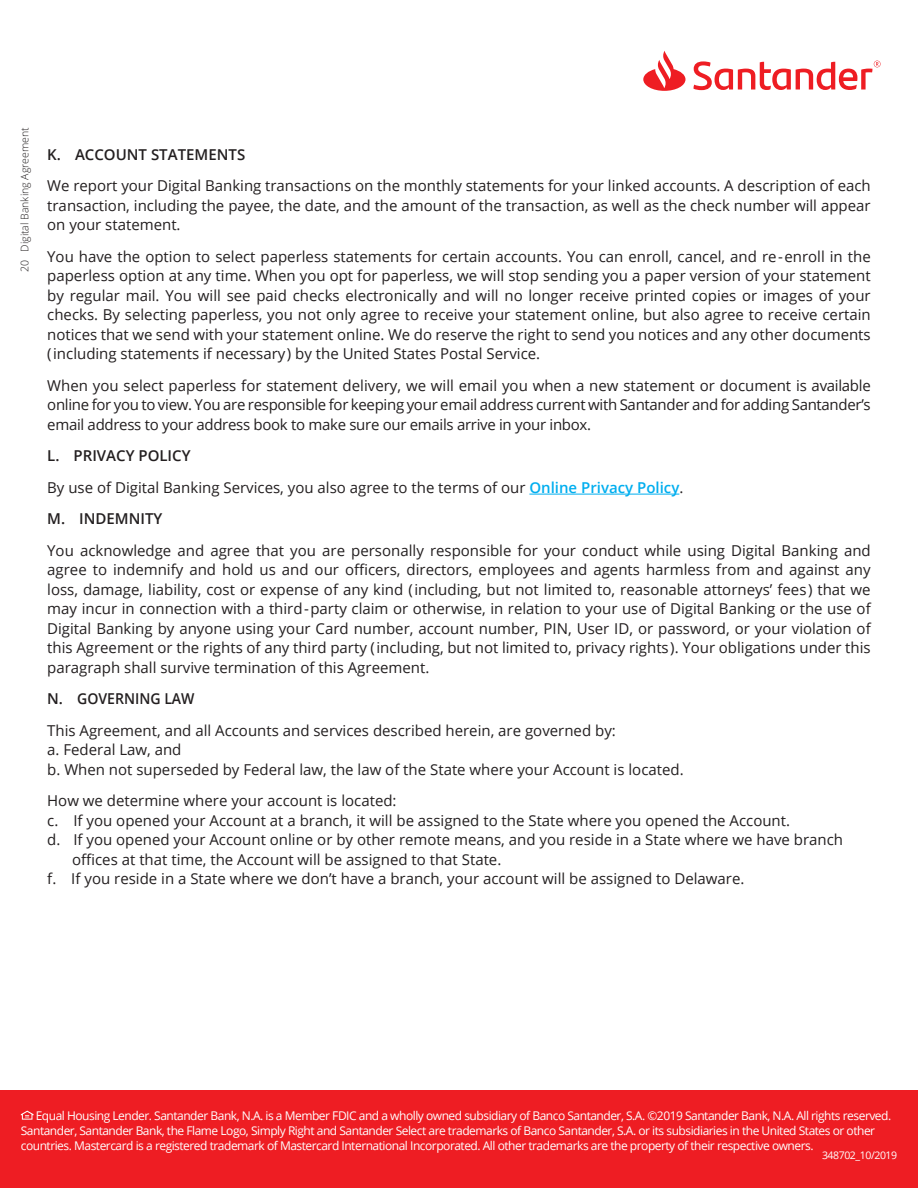
<style>
.page{position:relative;width:918px;height:1188px;background:#fff}
.page>*{position:absolute;margin:0;border:0;box-sizing:border-box;transform-origin:0 0}
.Justification{font:15px/19.5px "Open Sans";color:#231f20;text-align:justify}
.Justification-2{font:600 15px "Open Sans";color:#231f20}
.t1{font:12px/15px "Open Sans";letter-spacing:-.04em;color:#fff}
.t2{font:300 10.5px "Open Sans";color:#231f20}
.t3{font:10.5px "Open Sans";letter-spacing:-.04em;color:#fff}
.s1{font-weight:600;color:#00aeef}
</style>
<div class="page">
<svg style="left:643px;top:51px;width:238px;height:40px"></svg>
<div style="left:0;top:1090px;width:918px;height:98px;background:#ee1d23"></div>
<svg style="left:21px;top:1111px;width:13px;height:9px"></svg>
<hr style="left:529px;top:494px;width:150px;height:1px;background:#00aeef">
<p class="t2" style="left:18px;top:272px;width:146px;rotate:-90deg">20 Digital Banking Agreement</p>
<p class="Justification-2" style="left:47px;top:144px;width:200px">K. ACCOUNT STATEMENTS</p>
<p class="Justification" style="left:47px;top:176px;width:825px">We report your Digital Banking transactions on the monthly statements for your linked accounts. A description of each transaction, including the payee, the date, and the amount of the transaction, as well as the check number will appear on your statement.</p>
<p class="Justification" style="left:47px;top:246px;width:825px">You have the option to select paperless statements for certain accounts. You can enroll, cancel, and re - enroll in the paperless option at any time. When you opt for paperless, we will stop sending you a paper version of your statement by regular mail. You will see paid checks electronically and will no longer receive printed copies or images of your checks. By selecting paperless, you not only agree to receive your statement online, but also agree to receive certain notices that we send with your statement online. We do reserve the right to send you notices and any other documents ( including statements if necessary ) by the United States Postal Service.</p>
<p class="Justification" style="left:47px;top:375px;width:825px">When you select paperless for statement delivery, we will email you when a new statement or document is available online for you to view. You are responsible for keeping your email address current with Santander and for adding Santander’s email address to your address book to make sure our emails arrive in your inbox.</p>
<p class="Justification-2" style="left:47px;top:446px;width:145px">L. PRIVACY POLICY</p>
<p class="Justification" style="left:47px;top:477px;width:638px">By use of Digital Banking Services, you also agree to the terms of our <span class="s1">Online Privacy Policy</span>.</p>
<p class="Justification-2" style="left:47px;top:509px;width:117px">M. INDEMNITY</p>
<p class="Justification" style="left:47px;top:540px;width:825px">You acknowledge and agree that you are personally responsible for your conduct while using Digital Banking and agree to indemnify and hold us and our officers, directors, employees and agents harmless from and against any loss, damage, liability, cost or expense of any kind ( including, but not limited to, reasonable attorneys’ fees ) that we may incur in connection with a third - party claim or otherwise, in relation to your use of Digital Banking or the use of Digital Banking by anyone using your Card number, account number, PIN, User ID, or password, or your violation of this Agreement or the rights of any third party ( including, but not limited to, privacy rights ). Your obligations under this paragraph shall survive termination of this Agreement.</p>
<p class="Justification-2" style="left:47px;top:689px;width:149px">N. GOVERNING LAW</p>
<p class="Justification" style="left:47px;top:720px;width:638px;text-align:left">This Agreement, and all Accounts and services described herein, are governed by:<br>a. Federal Law, and<br>b. When not superseded by Federal law, the law of the State where your Account is located.</p>
<p class="Justification" style="left:47px;top:791px;width:351px">How we determine where your account is located:</p>
<p class="Justification" style="left:47px;top:810px;width:744px">c. If you opened your Account at a branch, it will be assigned to the State where you opened the Account.</p>
<p class="Justification" style="left:47px;top:830px;width:797px">d. If you opened your Account online or by other remote means, and you reside in a State where we have branch</p>
<p class="Justification" style="left:72px;top:849px;width:431px">offices at that time, the Account will be assigned to that State.</p>
<p class="Justification" style="left:47px;top:869px;width:699px">f. If you reside in a State where we don’t have a branch, your account will be assigned to Delaware.</p>
<p class="t1" style="left:21px;top:1107px;width:872px;text-indent:15px">Equal Housing Lender. Santander Bank, N.A. is a Member FDIC and a wholly owned subsidiary of Banco Santander, S.A. ©2019 Santander Bank, N.A. All rights reserved.<br>Santander, Santander Bank, the Flame Logo, Simply Right and Santander Select are trademarks of Banco Santander, S.A. or its subsidiaries in the United States or other countries. Mastercard is a registered trademark of Mastercard International Incorporated. All other trademarks are the property of their respective owners.</p>
<p class="t3" style="left:822px;top:1148px;width:77px">348702_10/2019</p>
</div>
